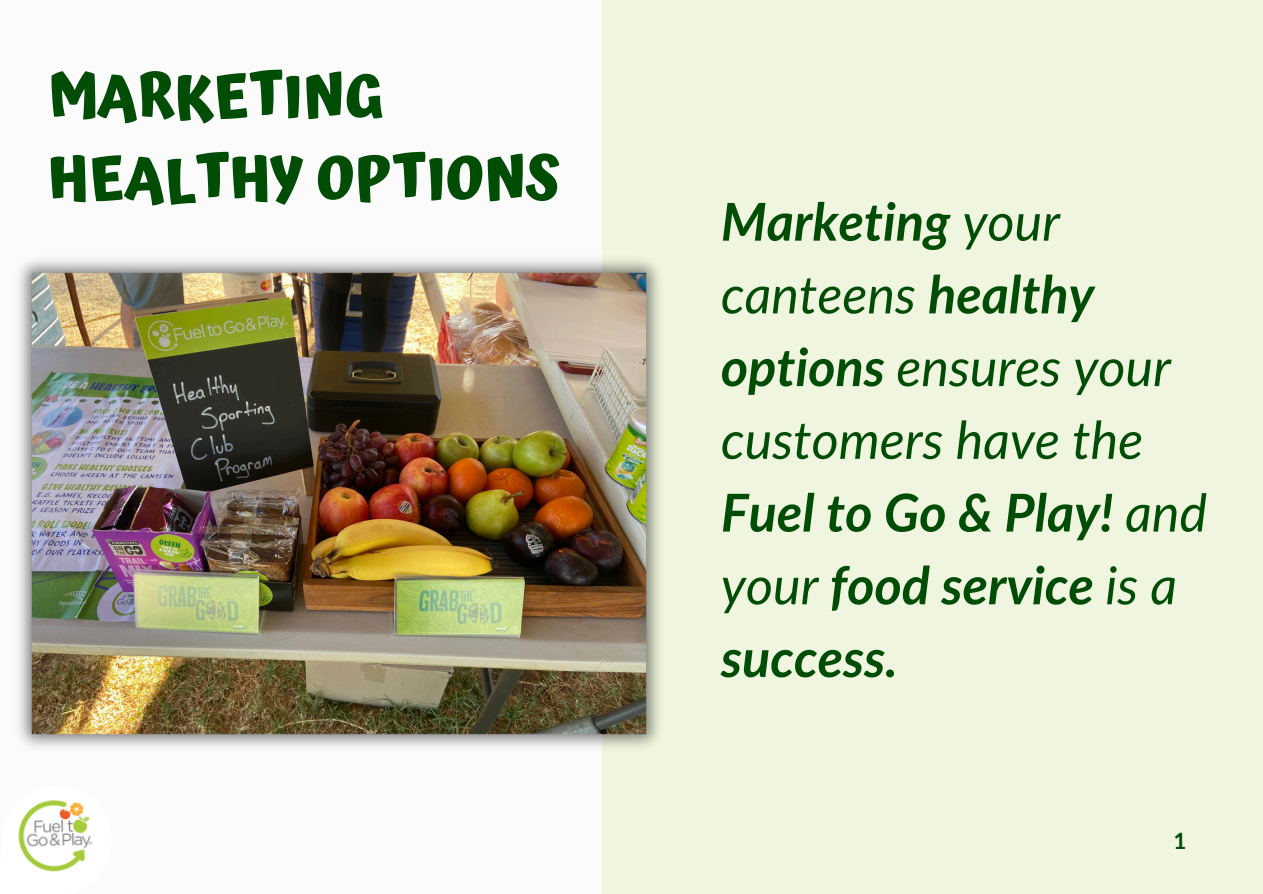
<style>
.page{position:relative;width:1263px;height:894px;background:#fff}
.page>*{position:absolute;margin:0;border:0;box-sizing:border-box;transform-origin:0 0}
.t1{font:700 58.95px/82.2px "Atma";color:#014d06}
.t2{font:italic 700 52.2px/72.6px "Lato";color:#014d06}
.t3{font:700 22.5px "Lato";color:#014d06}
.s1{font-weight:400}
</style>
<div class="page">
<div style="left:0;top:0;width:1263px;height:893px;background:#fbfbfb"></div>
<img style="left:18px;top:800px;width:74px;height:72px">
<div style="left:602px;top:0;width:661px;height:893px;background:#eff5de"></div>
<img style="left:19px;top:260px;width:640px;height:487px">
<p class="t1" style="left:48px;top:55px;width:513px">MARKETING<br>HEALTHY OPTIONS</p>
<h1 class="t2" style="left:721px;top:184px;width:488px">Marketing <span class="s1">your canteens</span> healthy options <span class="s1">ensures your customers have the<br></span>Fuel to Go &amp; Play! <span class="s1">and your</span> food service <span class="s1">is a </span>success.</h1>
<p class="t3" style="left:1174px;top:826px;width:15px">1</p>
</div>
